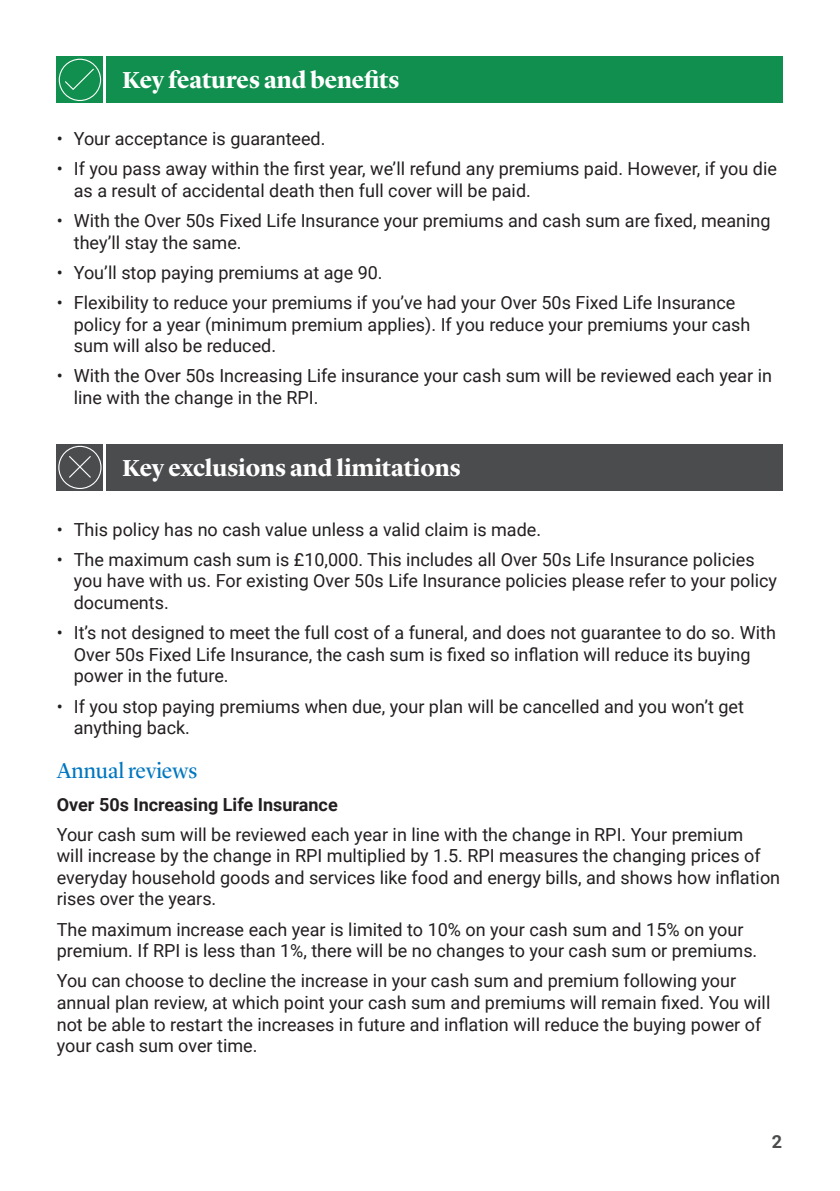
<style>
.page{position:relative;width:840px;height:1191px;background:#fff}
.page>*{position:absolute;margin:0;border:0;box-sizing:border-box;transform-origin:0 0}
.t1{font:700 24px "Lyon Display";letter-spacing:-.005em;color:#fff}
.t2{font:22px "Lyon Display";color:#0076bf}
.t3{font:18px/21.6px "Roboto";color:#231f20}
.t4{font:700 18px "Roboto";color:#231f20}
.t5{font:700 18px "Roboto";color:#4b4c4d}
</style>
<div class="page">
<div style="left:106px;top:444px;width:676px;height:46px;background:#4b4c4d"></div>
<svg style="left:57px;top:444px;width:46px;height:46px"></svg>
<svg style="left:58px;top:446px;width:43px;height:43px;background:#5f6061"></svg>
<div style="left:106px;top:57px;width:676px;height:46px;background:#118f4e"></div>
<div style="left:57px;top:57px;width:46px;height:46px;background:#118f4e"></div>
<svg style="left:59px;top:59px;width:42px;height:42px"></svg>
<p class="t1" style="left:122px;top:62px;width:278px">Key features and benefits</p>
<p class="t3" style="left:57px;top:127px;width:270px">• Your acceptance is guaranteed.</p>
<p class="t3" style="left:74px;top:158px;width:704px;text-indent:-17px">• If you pass away within the first year, we’ll refund any premiums paid. However, if you die as a result of accidental death then full cover will be paid.</p>
<p class="t3" style="left:74px;top:209px;width:698px;text-indent:-17px">• With the Over 50s Fixed Life Insurance your premiums and cash sum are fixed, meaning they’ll stay the same.</p>
<p class="t3" style="left:57px;top:261px;width:327px">• You’ll stop paying premiums at age 90.</p>
<p class="t3" style="left:74px;top:291px;width:677px;text-indent:-17px">• Flexibility to reduce your premiums if you’ve had your Over 50s Fixed Life Insurance policy for a year (minimum premium applies). If you reduce your premiums your cash sum will also be reduced.</p>
<p class="t3" style="left:74px;top:364px;width:699px;text-indent:-17px">• With the Over 50s Increasing Life insurance your cash sum will be reviewed each year in line with the change in the RPI.</p>
<p class="t1" style="left:122px;top:449px;width:339px">Key exclusions and limitations</p>
<p class="t3" style="left:57px;top:518px;width:485px">• This policy has no cash value unless a valid claim is made.</p>
<p class="t3" style="left:74px;top:548px;width:704px;text-indent:-17px">• The maximum cash sum is £10,000. This includes all Over 50s Life Insurance policies you have with us. For existing Over 50s Life Insurance policies please refer to your policy documents.</p>
<p class="t3" style="left:74px;top:621px;width:703px;text-indent:-17px">• It’s not designed to meet the full cost of a funeral, and does not guarantee to do so. With<br>Over 50s Fixed Life Insurance, the cash sum is fixed so inflation will reduce its buying power in the future.</p>
<p class="t3" style="left:74px;top:694px;width:671px;text-indent:-17px">• If you stop paying premiums when due, your plan will be cancelled and you won’t get anything back.</p>
<p class="t2" style="left:57px;top:753px;width:142px">Annual reviews</p>
<p class="t4" style="left:57px;top:791px;width:282px">Over 50s Increasing Life Insurance</p>
<p class="t3" style="left:57px;top:822px;width:724px">Your cash sum will be reviewed each year in line with the change in RPI. Your premium<br>will increase by the change in RPI multiplied by 1.5. RPI measures the changing prices of everyday household goods and services like food and energy bills, and shows how inflation rises over the years.</p>
<p class="t3" style="left:57px;top:917px;width:701px">The maximum increase each year is limited to 10% on your cash sum and 15% on your premium. If RPI is less than 1%, there will be no changes to your cash sum or premiums.</p>
<p class="t3" style="left:57px;top:969px;width:714px">You can choose to decline the increase in your cash sum and premium following your annual plan review, at which point your cash sum and premiums will remain fixed. You will not be able to restart the increases in future and inflation will reduce the buying power of your cash sum over time.</p>
<p class="t5" style="left:771px;top:1128px;width:12px">2</p>
</div>
